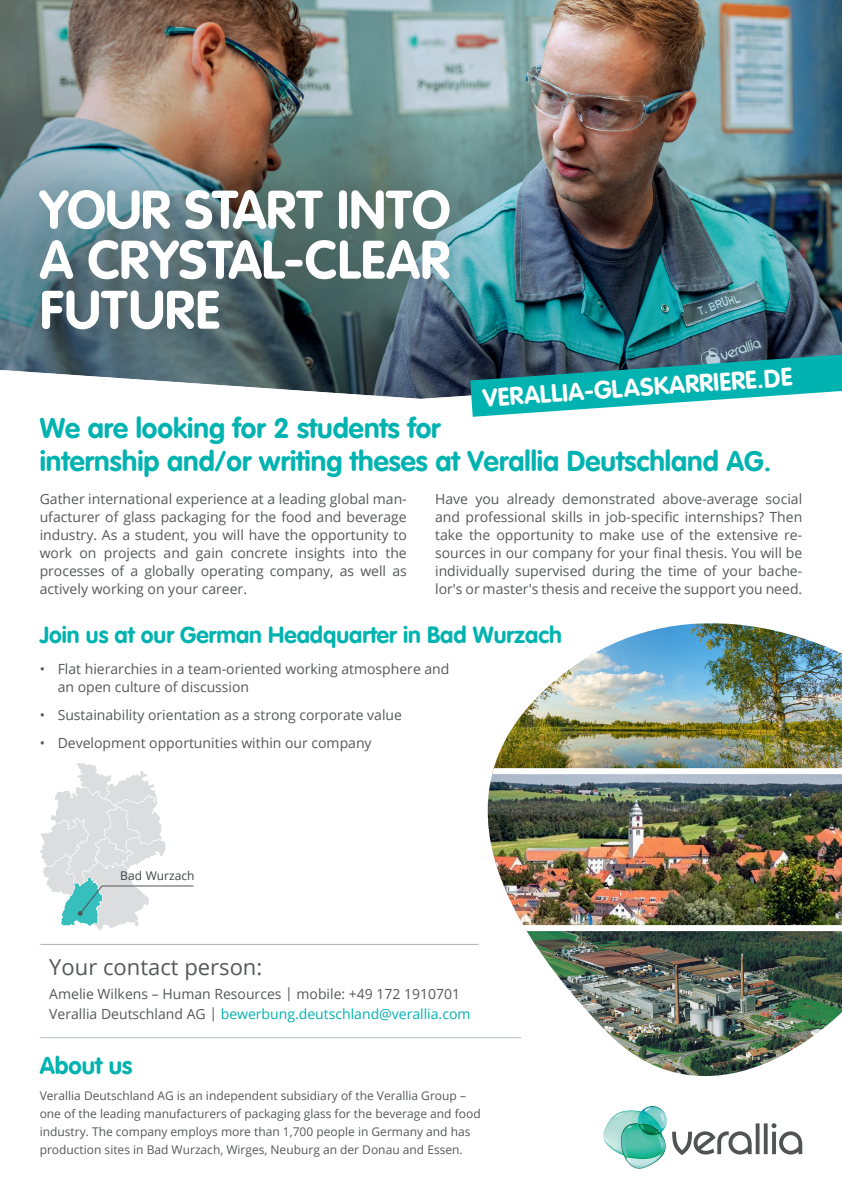
<style>
.page{position:relative;width:842px;height:1191px;background:#fff}
.page>*{position:absolute;margin:0;border:0;box-sizing:border-box;transform-origin:0 0}
.t1{font:700 53.3px/50px "VAG Rounded LT Pro";color:#fff;text-align:justify}
.t2{font:700 28px/32.9px "VAG Rounded LT Pro";color:#00b3b0}
.t3{font:700 24.9px "VAG Rounded LT Pro";color:#fff}
.t4{font:700 24px "VAG Rounded LT Pro";color:#00b3b0}
.t5{font:700 23px "VAG Rounded LT Pro";color:#00b3b0}
.t6{font:22px "Open Sans";color:#57585a}
.t7{font:14px/18px "Open Sans";color:#57585a}
.t8{font:12px/18px "Open Sans";color:#57585a}
.t9{font:12px "Open Sans";color:#414546}
.s1{color:#00b3b0}
</style>
<div class="page">
<svg style="left:672px;top:1123px;width:130px;height:32px"></svg>
<img style="left:604px;top:1106px;width:63px;height:62px">
<div style="left:39px;top:1036px;width:483px;height:3px;background:#57585a;border:1px solid #f9fbfa"></div>
<div style="left:39px;top:943px;width:441px;height:2px;background:#57585a;border:1px solid #f9fbfa"></div>
<img style="left:0;top:0;width:842px;height:399px">
<svg style="left:470px;top:354px;width:372px;height:63px"></svg>
<svg style="left:40px;top:763px;width:154px;height:167px"></svg>
<img style="left:526px;top:931px;width:316px;height:145px">
<img style="left:494px;top:623px;width:348px;height:145px">
<img style="left:488px;top:768px;width:354px;height:163px">
<h1 class="t1" style="left:40px;top:189px;width:412px">YOUR START INTO A CRYSTAL-CLEAR FUTURE</h1>
<h3 class="t3" style="left:482px;top:388px;width:312px;rotate:-4deg">VERALLIA-GLASKARRIERE.DE</h3>
<h2 class="t2" style="left:40px;top:414px;width:733px">We are looking for 2 students for<br>internship and/or writing theses at Verallia Deutschland AG.</h2>
<p class="t7" style="left:40px;top:491px;width:369px;text-align:justify">Gather international experience at a leading global man&shy;ufacturer of glass packaging for the food and beverage industry. As a student, you will have the opportunity to work on projects and gain concrete insights into the processes of a globally operating company, as well as actively working on your career.</p>
<p class="t7" style="left:435px;top:491px;width:369px;text-align:justify">Have you already demonstrated above-average social and professional skills in job-specific internships? Then take the opportunity to make use of the extensive re&shy;sources in our company for your final thesis. You will be individually supervised during the time of your bache&shy;lor's or master's thesis and receive the support you need.</p>
<h3 class="t5" style="left:40px;top:625px;width:524px">Join us at our German Headquarter in Bad Wurzach</h3>
<p class="t7" style="left:58px;top:661px;width:393px;text-indent:-18px">• Flat hierarchies in a team-oriented working atmosphere and an open culture of discussion</p>
<p class="t7" style="left:40px;top:707px;width:364px">• Sustainability orientation as a strong corporate value</p>
<p class="t7" style="left:40px;top:735px;width:333px">• Development opportunities within our company</p>
<p class="t9" style="left:120px;top:871px;width:76px">Bad Wurzach</p>
<h3 class="t6" style="left:49px;top:958px;width:215px">Your contact person:</h3>
<p class="t7" style="left:49px;top:985px;width:423px;line-height:20px">Amelie Wilkens – Human Resources | mobile: +49 172 1910701<br>Verallia Deutschland AG | <span class="s1">bewerbung.deutschland@verallia.com</span></p>
<h3 class="t4" style="left:40px;top:1055px;width:94px">About us</h3>
<p class="t8" style="left:40px;top:1088px;width:442px">Verallia Deutschland AG is an independent subsidiary of the Verallia Group – one of the leading manufacturers of packaging glass for the beverage and food industry. The company employs more than 1,700 people in Germany and has production sites in Bad Wurzach, Wirges, Neuburg an der Donau and Essen.</p>
</div>
